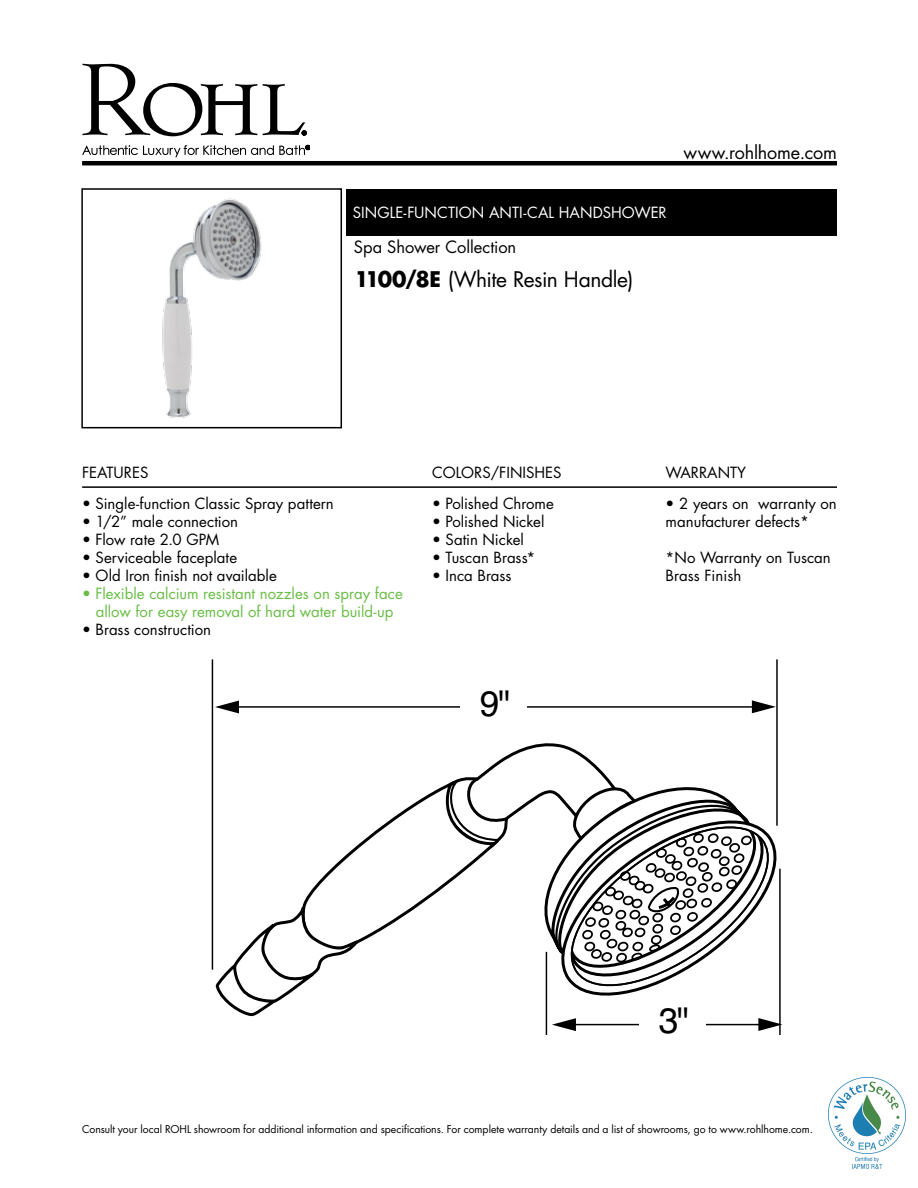
<style>
.page{position:relative;width:918px;height:1188px;background:#fff}
.page>*{position:absolute;margin:0;border:0;box-sizing:border-box;transform-origin:0 0}
.t1{font:35.7px "Helvetica";color:#000}
.t2{font:21px "Futura";letter-spacing:-.02em;color:#000}
.t3{font:18px "Futura";letter-spacing:-.005em;color:#000}
.t4{font:16.5px "Futura";letter-spacing:-.005em;color:#000}
.t5{font:15px/18px "Futura";color:#000}
.t6{font:15px/18px "Futura";color:#69bd45;text-align:center}
.t7{font:15px "Futura";letter-spacing:.005em;color:#fff}
.t8{font:10.5px "Futura";letter-spacing:-.005em;color:#000}
.s1{font-weight:700}
</style>
<div class="page">
<svg style="left:82px;top:64px;width:175px;height:72px"></svg>
<svg style="left:263px;top:84px;width:44px;height:51px"></svg>
<svg style="left:82px;top:145px;width:228px;height:12px"></svg>
<hr style="left:82px;top:161px;width:755px;height:4px;background:#000">
<hr style="left:82px;top:486px;width:755px;height:2px;background:#000">
<div style="left:346px;top:189px;width:491px;height:46px;background:#000"></div>
<img style="left:162px;top:198px;width:100px;height:220px">
<div style="left:81px;top:188px;width:261px;height:240px;border:2px solid #000"></div>
<hr style="left:212px;top:659px;width:1px;height:311px;background:#000">
<hr style="left:776px;top:659px;width:2px;height:167px;background:#000">
<hr style="left:779px;top:869px;width:2px;height:166px;background:#000">
<hr style="left:546px;top:952px;width:1px;height:83px;background:#000">
<hr style="left:235px;top:706px;width:521px;height:2px;background:#000">
<svg style="left:752px;top:700px;width:24px;height:13px"></svg>
<svg style="left:215px;top:701px;width:24px;height:12px"></svg>
<div style="left:461px;top:698px;width:66px;height:18px;background:#fff"></div>
<svg style="left:215px;top:737px;width:567px;height:294px"></svg>
<img style="left:829px;top:1078px;width:76px;height:90px">
<p class="t3" style="left:683px;top:140px;width:155px">www.rohlhome.com</p>
<p class="t7" style="left:353px;top:202px;width:315px">SINGLE-FUNCTION ANTI-CAL HANDSHOWER</p>
<p class="t4" style="left:354px;top:236px;width:164px">Spa Shower Collection</p>
<h2 class="t2" style="left:354px;top:265px;width:281px"><span class="s1">1100/8E</span> (White Resin Handle)</h2>
<p class="t5" style="left:82px;top:463px;width:68px">FEATURES</p>
<p class="t5" style="left:82px;top:495px;width:253px">• Single-function Classic Spray pattern</p>
<p class="t5" style="left:82px;top:513px;width:158px">• 1/2” male connection</p>
<p class="t5" style="left:82px;top:531px;width:139px">• Flow rate 2.0 GPM</p>
<p class="t5" style="left:82px;top:549px;width:157px">• Serviceable faceplate</p>
<p class="t5" style="left:82px;top:567px;width:196px">• Old Iron finish not available</p>
<p class="t6" style="left:82px;top:585px;width:322px">• Flexible calcium resistant nozzles on spray face allow for easy removal of hard water build-up</p>
<p class="t5" style="left:82px;top:621px;width:131px">• Brass construction</p>
<p class="t5" style="left:432px;top:463px;width:131px">COLORS/FINISHES</p>
<p class="t5" style="left:432px;top:495px;width:123px">• Polished Chrome</p>
<p class="t5" style="left:432px;top:513px;width:114px">• Polished Nickel</p>
<p class="t5" style="left:432px;top:531px;width:94px">• Satin Nickel</p>
<p class="t5" style="left:432px;top:549px;width:105px">• Tuscan Brass*</p>
<p class="t5" style="left:432px;top:567px;width:81px">• Inca Brass</p>
<h1 class="t1" style="left:480px;top:676px;width:32px">9"</h1>
<p class="t5" style="left:666px;top:463px;width:82px">WARRANTY</p>
<p class="t5" style="left:666px;top:495px;width:173px">• 2 years on warranty on manufacturer defects*</p>
<p class="t5" style="left:666px;top:549px;width:167px">*No Warranty on Tuscan<br>Brass Finish</p>
<h1 class="t1" style="left:659px;top:993px;width:32px">3"</h1>
<p class="t8" style="left:82px;top:1121px;width:732px">Consult your local ROHL showroom for additional information and specifications. For complete warranty details and a list of showrooms, go to www.rohlhome.com.</p>
</div>
